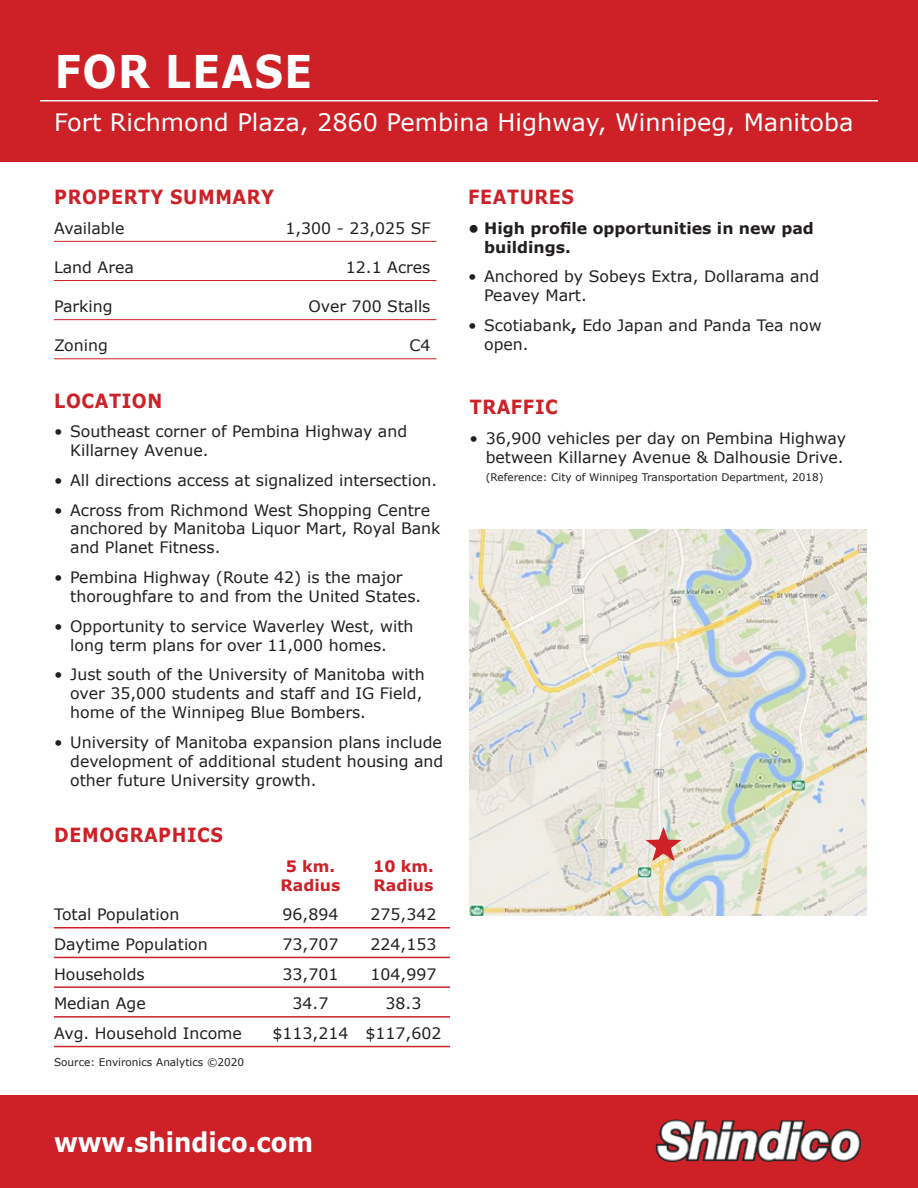
<style>
.page{position:relative;width:918px;height:1188px;background:#fff}
.page>*{position:absolute;margin:0;border:0;box-sizing:border-box;transform-origin:0 0}
.t1{font:700 45px "Verdana";letter-spacing:.035em;color:#fff;scale:.9 1}
.t2{font:700 27px "Verdana";color:#fff;scale:.9 1}
.t3{font:24px "Verdana";color:#fff}
.t4{font:700 19.5px "Verdana";letter-spacing:.035em;color:#cd2027;scale:.9 1}
.t5{font:15.75px/18.9px "Verdana";color:#231f20}
.t6{font:700 15.75px/18.9px "Verdana";color:#231f20}
.t7{font:700 15.75px "Verdana";color:#cd2027}
.t8{font:10.5px "Verdana";color:#231f20}
.s1{font-weight:700}
</style>
<div class="page">
<div style="left:0;top:0;width:918px;height:162px;background:#cd2027"></div>
<div style="left:0;top:1096px;width:918px;height:92px;background:#cd2027"></div>
<img style="left:655px;top:1120px;width:207px;height:42px">
<hr style="left:40px;top:100px;width:838px;height:1px;background:#fff">
<img style="left:470px;top:530px;width:396px;height:385px">
<svg style="left:643px;top:827px;width:41px;height:36px"></svg>
<hr style="left:54px;top:241px;width:382px;height:1px;background:#cd2027">
<hr style="left:54px;top:280px;width:382px;height:1px;background:#cd2027">
<hr style="left:54px;top:319px;width:382px;height:1px;background:#cd2027">
<hr style="left:54px;top:359px;width:382px;height:1px;background:#cd2027">
<hr style="left:54px;top:927px;width:396px;height:1px;background:#cd2027">
<hr style="left:54px;top:957px;width:396px;height:1px;background:#cd2027">
<hr style="left:54px;top:986px;width:396px;height:2px;background:#cd2027">
<hr style="left:54px;top:1016px;width:396px;height:2px;background:#cd2027">
<hr style="left:54px;top:1046px;width:396px;height:1px;background:#cd2027">
<h1 class="t1" style="left:55px;top:40px;width:288px">FOR LEASE</h1>
<h3 class="t3" style="left:54px;top:106px;width:801px">Fort Richmond Plaza, 2860 Pembina Highway, Winnipeg, Manitoba</h3>
<p class="t4" style="left:54px;top:183px;width:246px">PROPERTY SUMMARY</p>
<p class="t5" style="left:54px;top:218px;width:72px">Available</p>
<p class="t5" style="left:285px;top:218px;width:147px">1,300 - 23,025 SF</p>
<p class="t5" style="left:54px;top:257px;width:81px">Land Area</p>
<p class="t5" style="left:346px;top:257px;width:86px">12.1 Acres</p>
<p class="t5" style="left:54px;top:297px;width:60px">Parking</p>
<p class="t5" style="left:308px;top:297px;width:124px">Over 700 Stalls</p>
<p class="t5" style="left:54px;top:336px;width:55px">Zoning</p>
<p class="t5" style="left:409px;top:336px;width:23px">C4</p>
<p class="t4" style="left:54px;top:387px;width:122px">LOCATION</p>
<p class="t5" style="left:70px;top:422px;width:338px;text-indent:-16px">• Southeast corner of Pembina Highway and<br>Killarney Avenue.</p>
<p class="t5" style="left:54px;top:470px;width:385px">• All directions access at signalized intersection.</p>
<p class="t5" style="left:70px;top:500px;width:372px;text-indent:-16px">• Across from Richmond West Shopping Centre anchored by Manitoba Liquor Mart, Royal Bank and Planet Fitness.</p>
<p class="t5" style="left:70px;top:568px;width:353px;text-indent:-16px">• Pembina Highway (Route 42) is the major thoroughfare to and from the United States.</p>
<p class="t5" style="left:70px;top:616px;width:345px;text-indent:-16px">• Opportunity to service Waverley West, with long term plans for over 11,000 homes.</p>
<p class="t5" style="left:70px;top:665px;width:356px;text-indent:-16px">• Just south of the University of Manitoba with over 35,000 students and staff and IG Field, home of the Winnipeg Blue Bombers.</p>
<p class="t5" style="left:70px;top:732px;width:375px;text-align:justify;text-indent:-16px">• University of Manitoba expansion plans include development of additional student housing and other future University growth.</p>
<p class="t4" style="left:54px;top:821px;width:189px">DEMOGRAPHICS</p>
<p class="t7" style="left:286px;top:855px;width:51px">5 km.</p>
<p class="t7" style="left:373px;top:855px;width:62px">10 km.</p>
<p class="t7" style="left:281px;top:874px;width:61px">Radius</p>
<p class="t7" style="left:374px;top:874px;width:61px">Radius</p>
<p class="t5" style="left:54px;top:905px;width:127px">Total Population</p>
<p class="t5" style="left:283px;top:905px;width:57px">96,894</p>
<p class="t5" style="left:371px;top:905px;width:67px">275,342</p>
<p class="t5" style="left:54px;top:935px;width:155px">Daytime Population</p>
<p class="t5" style="left:283px;top:935px;width:57px">73,707</p>
<p class="t5" style="left:371px;top:935px;width:67px">224,153</p>
<p class="t5" style="left:54px;top:964px;width:92px">Households</p>
<p class="t5" style="left:283px;top:964px;width:57px">33,701</p>
<p class="t5" style="left:371px;top:964px;width:67px">104,997</p>
<p class="t5" style="left:54px;top:994px;width:93px">Median Age</p>
<p class="t5" style="left:293px;top:994px;width:37px">34.7</p>
<p class="t5" style="left:386px;top:994px;width:37px">38.3</p>
<p class="t5" style="left:54px;top:1024px;width:190px">Avg. Household Income</p>
<p class="t5" style="left:273px;top:1024px;width:170px">$113,214 $117,602</p>
<p class="t8" style="left:54px;top:1055px;width:192px">Source: Environics Analytics ©2020</p>
<h2 class="t2" style="left:54px;top:1123px;width:289px">www.shindico.com</h2>
<p class="t4" style="left:468px;top:183px;width:119px">FEATURES</p>
<p class="t6" style="left:484px;top:218px;width:331px;text-indent:-16px">• High profile opportunities in new pad buildings.</p>
<p class="t5" style="left:484px;top:267px;width:337px;text-indent:-16px">• Anchored by Sobeys Extra, Dollarama and<br>Peavey Mart.</p>
<p class="t5" style="left:484px;top:315px;width:339px;text-indent:-16px">• Scotiabank<span class="s1">,</span> Edo Japan and Panda Tea now open.</p>
<p class="t4" style="left:470px;top:393px;width:99px">TRAFFIC</p>
<p class="t5" style="left:470px;top:428px;width:378px;text-align:right">• 36,900 vehicles per day on Pembina Highway between Killarney Avenue &amp; Dalhousie Drive.</p>
<p class="t8" style="left:486px;top:470px;width:339px">(Reference: City of Winnipeg Transportation Department, 2018)</p>
</div>
